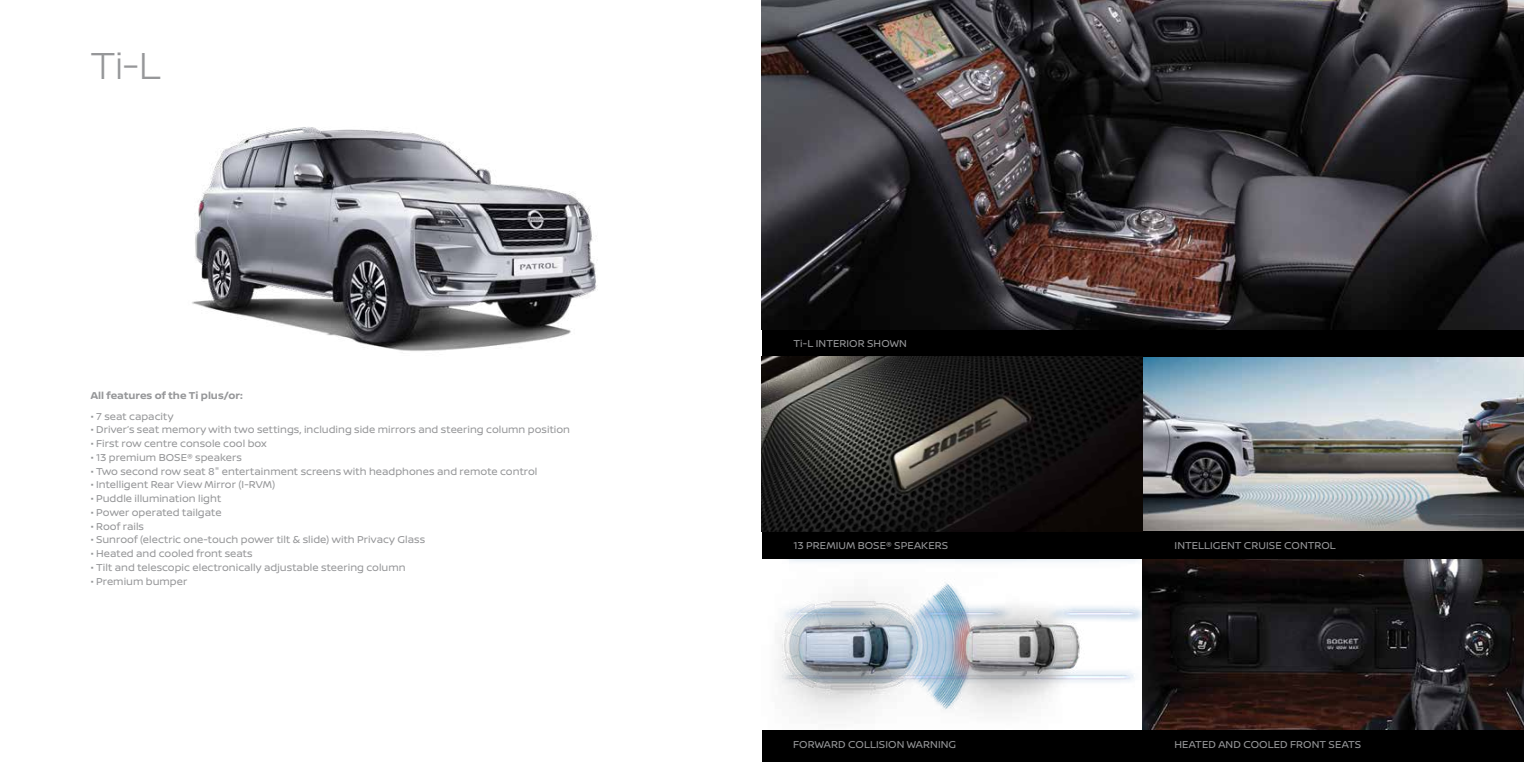
<style>
.page{position:relative;width:1524px;height:762px;background:#fff}
.page>*{position:absolute;margin:0;border:0;box-sizing:border-box;transform-origin:0 0}
.t1{font:300 40px "Nissan Brand";color:#969799}
.t2{font:10.62px "Nissan Brand";color:#969799}
.t3{font:700 10.62px "Nissan Brand";letter-spacing:.005em;color:#969799}
</style>
<div class="page">
<img style="left:778px;top:559px;width:746px;height:171px">
<img style="left:762px;top:357px;width:762px;height:174px">
<div style="left:762px;top:329px;width:762px;height:28px;background:#000"></div>
<div style="left:762px;top:531px;width:381px;height:28px;background:#000"></div>
<div style="left:1143px;top:531px;width:381px;height:28px;background:#000"></div>
<div style="left:762px;top:730px;width:762px;height:32px;background:#000"></div>
<img style="left:192px;top:127px;width:406px;height:224px">
<img style="left:762px;top:0;width:762px;height:329px">
<h1 class="t1" style="left:91px;top:37px;width:71px">Ti-L</h1>
<p class="t3" style="left:91px;top:387px;width:154px">All features of the Ti plus/or:</p>
<p class="t2" style="left:91px;top:408px;width:84px">• 7 seat capacity</p>
<p class="t2" style="left:91px;top:422px;width:481px">• Driver’s seat memory with two settings, including side mirrors and steering column position</p>
<p class="t2" style="left:91px;top:436px;width:178px">• First row centre console cool box</p>
<p class="t2" style="left:91px;top:449px;width:153px">• 13 premium BOSE® speakers</p>
<p class="t2" style="left:91px;top:463px;width:448px">• Two second row seat 8" entertainment screens with headphones and remote control</p>
<p class="t2" style="left:91px;top:477px;width:186px">• Intelligent Rear View Mirror (I-RVM)</p>
<p class="t2" style="left:91px;top:491px;width:132px">• Puddle illumination light</p>
<p class="t2" style="left:91px;top:504px;width:132px">• Power operated tailgate</p>
<p class="t2" style="left:91px;top:518px;width:55px">• Roof rails</p>
<p class="t2" style="left:91px;top:532px;width:336px">• Sunroof (electric one-touch power tilt &amp; slide) with Privacy Glass</p>
<p class="t2" style="left:91px;top:546px;width:164px">• Heated and cooled front seats</p>
<p class="t2" style="left:91px;top:559px;width:316px">• Tilt and telescopic electronically adjustable steering column</p>
<p class="t2" style="left:91px;top:573px;width:98px">• Premium bumper</p>
<p class="t2" style="left:793px;top:336px;width:115px">Ti-L INTERIOR SHOWN</p>
<p class="t2" style="left:793px;top:538px;width:156px">13 PREMIUM BOSE® SPEAKERS</p>
<p class="t2" style="left:1174px;top:538px;width:163px">INTELLIGENT CRUISE CONTROL</p>
<p class="t2" style="left:793px;top:737px;width:165px">FORWARD COLLISION WARNING</p>
<p class="t2" style="left:1174px;top:737px;width:188px">HEATED AND COOLED FRONT SEATS</p>
</div>
